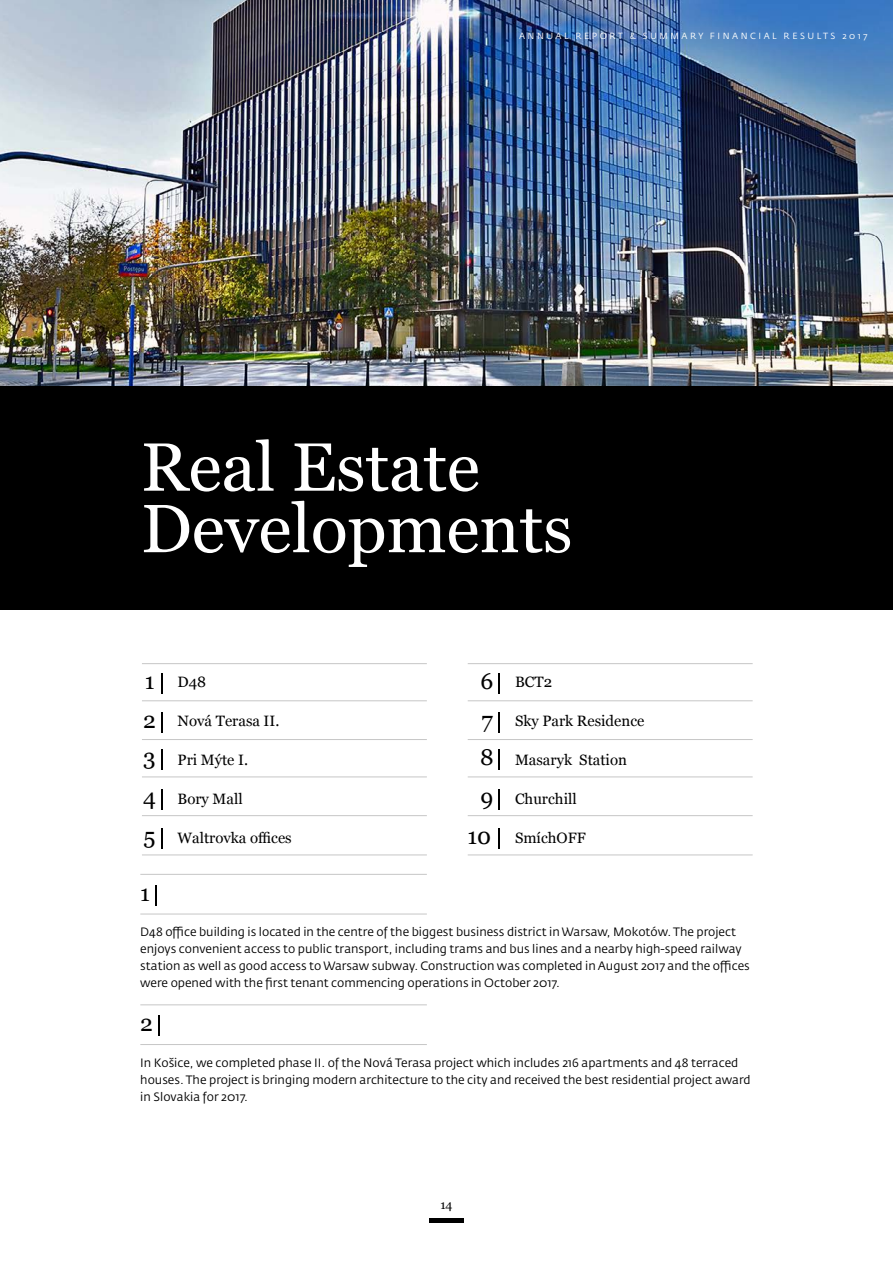
<style>
.page{position:relative;width:893px;height:1263px;background:#fff}
.page>*{position:absolute;margin:0;border:0;box-sizing:border-box;transform-origin:0 0}
.t1{font:68.1px/61.5px "Georgia";color:#fff}
.t2{font:22.8px/39.6px "Georgia";color:#000}
.t3{font:15px "Georgia";color:#000}
.t4{font:12.3px "Georgia";color:#000}
.t5{font:12px/17.1px "Fedra Sans Pro";color:#000}
.t6{font:8.85px "Fedra Sans Pro";letter-spacing:.29em;color:#fff}
</style>
<div class="page">
<hr style="left:429px;top:1218px;width:34px;height:4px;background:#000">
<img style="left:1px;top:0;width:892px;height:386px">
<div style="left:0;top:386px;width:893px;height:223px;background:#000"></div>
<hr style="left:140px;top:874px;width:287px;height:1px;background:#c6c6c6">
<svg style="left:156px;top:885px;width:1px;height:20px"></svg>
<hr style="left:140px;top:914px;width:287px;height:1px;background:#c6c6c6">
<hr style="left:140px;top:1004px;width:287px;height:1px;background:#c6c6c6">
<svg style="left:159px;top:1015px;width:1px;height:21px"></svg>
<hr style="left:140px;top:1044px;width:287px;height:1px;background:#c6c6c6">
<img style="left:0;top:0;width:1px;height:386px">
<hr style="left:142px;top:700px;width:285px;height:1px;background:#c6c6c6">
<hr style="left:142px;top:739px;width:285px;height:1px;background:#c6c6c6">
<hr style="left:142px;top:663px;width:285px;height:1px;background:#c6c6c6">
<hr style="left:161px;top:673px;width:2px;height:20px;background:#000">
<hr style="left:161px;top:713px;width:2px;height:20px;background:#000">
<hr style="left:142px;top:777px;width:285px;height:1px;background:#c6c6c6">
<hr style="left:142px;top:815px;width:285px;height:1px;background:#c6c6c6">
<hr style="left:161px;top:749px;width:2px;height:20px;background:#000">
<hr style="left:161px;top:789px;width:2px;height:20px;background:#000">
<hr style="left:142px;top:855px;width:285px;height:1px;background:#c6c6c6">
<hr style="left:161px;top:828px;width:2px;height:20px;background:#000">
<hr style="left:468px;top:700px;width:285px;height:1px;background:#c6c6c6">
<hr style="left:468px;top:739px;width:285px;height:1px;background:#c6c6c6">
<hr style="left:468px;top:663px;width:285px;height:1px;background:#c6c6c6">
<svg style="left:499px;top:673px;width:1px;height:20px"></svg>
<svg style="left:499px;top:713px;width:1px;height:20px"></svg>
<hr style="left:468px;top:777px;width:285px;height:1px;background:#c6c6c6">
<hr style="left:468px;top:815px;width:285px;height:1px;background:#c6c6c6">
<svg style="left:499px;top:749px;width:1px;height:20px"></svg>
<svg style="left:499px;top:789px;width:1px;height:20px"></svg>
<hr style="left:468px;top:855px;width:285px;height:1px;background:#c6c6c6">
<svg style="left:499px;top:828px;width:1px;height:20px"></svg>
<p class="t6" style="left:519px;top:30px;width:350px">ANNUAL REPORT &amp; SUMMARY FINANCIAL RESULTS 2017</p>
<h1 class="t1" style="left:141px;top:434px;width:433px">Real Estate<br>Developments</h1>
<h2 class="t2" style="left:143px;top:660px;width:14px">1<br>2</h2>
<h2 class="t2" style="left:143px;top:736px;width:14px;text-align:justify">3<br>4<br>5</h2>
<p class="t3" style="left:178px;top:671px;width:30px">D48</p>
<p class="t3" style="left:178px;top:710px;width:103px">Nová Terasa II.</p>
<p class="t3" style="left:178px;top:749px;width:72px">Pri Mýte I.</p>
<p class="t3" style="left:178px;top:788px;width:67px">Bory Mall</p>
<p class="t3" style="left:178px;top:827px;width:116px">Waltrovka offices</p>
<h2 class="t2" style="left:481px;top:660px;width:14px">6<br>7</h2>
<h2 class="t2" style="left:467px;top:736px;width:28px;text-align:center">8<br>9<br>10</h2>
<p class="t3" style="left:515px;top:671px;width:39px">BCT2</p>
<p class="t3" style="left:515px;top:710px;width:131px">Sky Park Residence</p>
<p class="t3" style="left:515px;top:749px;width:113px">Masaryk Station</p>
<p class="t3" style="left:515px;top:788px;width:63px">Churchill</p>
<p class="t3" style="left:515px;top:827px;width:72px">SmíchOFF</p>
<h2 class="t2" style="left:140px;top:872px;width:11px">1</h2>
<p class="t5" style="left:140px;top:923px;width:611px">D48 office building is located in the centre of the biggest business district in Warsaw, Mokotów. The project enjoys convenient access to public transport, including trams and bus lines and a nearby high-speed railway station as well as good access to Warsaw subway. Construction was completed in August 2017 and the offices were opened with the first tenant commencing operations in October 2017.</p>
<h2 class="t2" style="left:140px;top:1003px;width:14px">2</h2>
<p class="t5" style="left:140px;top:1054px;width:612px">In Košice, we completed phase II. of the Nová Terasa project which includes 216 apartments and 48 terraced houses. The project is bringing modern architecture to the city and received the best residential project award in Slovakia for 2017.</p>
<p class="t4" style="left:441px;top:1196px;width:13px">14</p>
</div>
